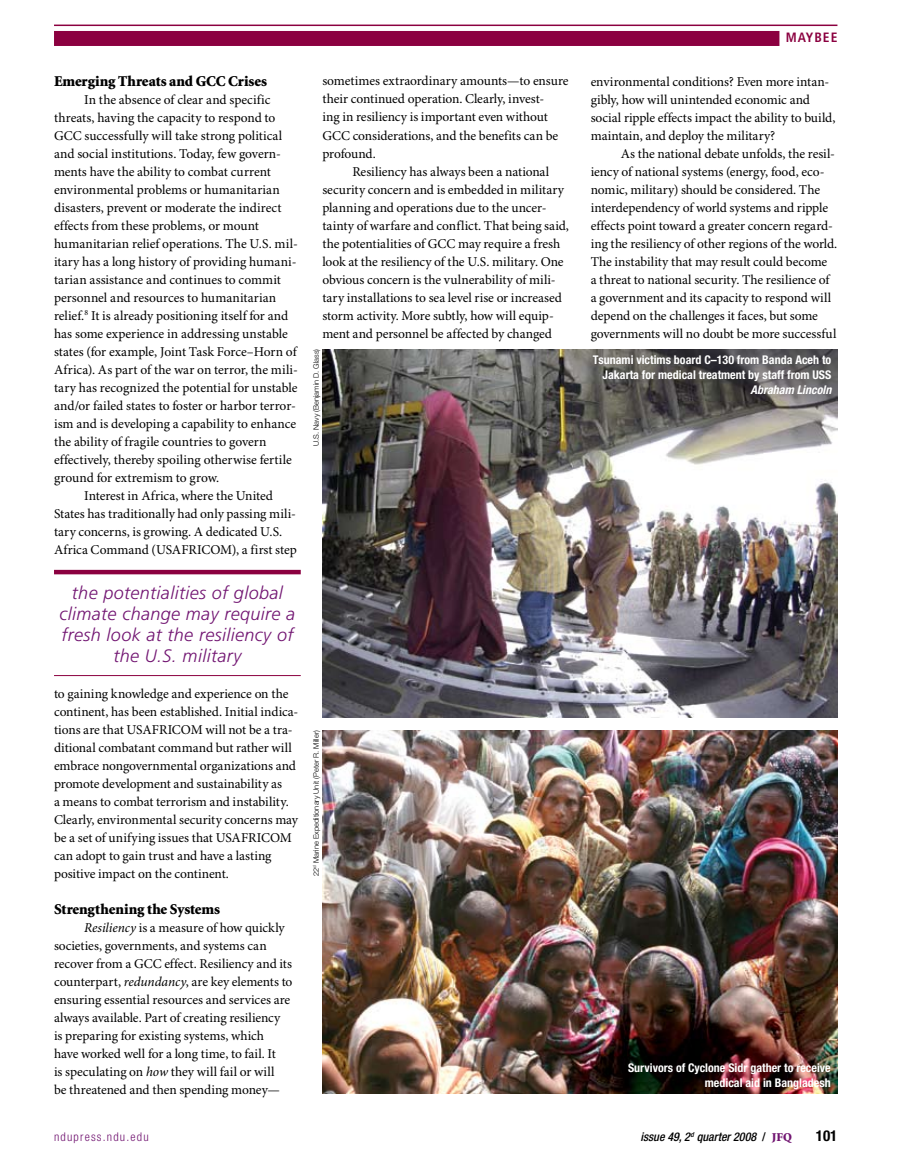
<style>
.page{position:relative;width:905px;height:1175px;background:#fff}
.page>*{position:absolute;margin:0;border:0;box-sizing:border-box;transform-origin:0 0}
.t1{font:italic 300 18px/21px "Frutiger LT Std";letter-spacing:.02em;color:#711471;text-align:center}
.t2{font:900 15px "Minion Std";letter-spacing:-.005em;color:#000}
.t3{font:700 condensed 15px "Helvetica Neue LT Std";color:#000}
.t4{font:13.5px/18px "Minion Pro";letter-spacing:-.005em;color:#000}
.t5{font:700 condensed 13.5px "Frutiger LT Std";letter-spacing:.075em;color:#8b0040}
.t6{font:700 condensed 12px/15px "Helvetica Neue LT Std";color:#fff;text-align:right}
.t7{font:italic 500 condensed 12px "Helvetica Neue LT Std";color:#000}
.t8{font:300 condensed 12px "Helvetica Neue LT Std";letter-spacing:.1em;color:#711471}
.t9{font:italic 700 condensed 12px "Helvetica Neue LT Std";color:#fff}
.t10{font:300 7.5px "Helvetica Neue LT Std";color:#000}
.s1{font-style:italic}
.s2{font-style:normal}
.s3{font-family:"Minion Std";font-weight:900;font-style:normal;font-stretch:normal;color:#711471}
</style>
<div class="page">
<hr style="left:54px;top:25px;width:783px;height:1px;background:#8b0040">
<div style="left:54px;top:31px;width:725px;height:15px;background:#8b0040"></div>
<img style="left:322px;top:730px;width:515px;height:363px">
<hr style="left:54px;top:570px;width:247px;height:4px;background:#8b0040">
<hr style="left:54px;top:675px;width:247px;height:1px;background:#8b0040">
<img style="left:322px;top:349px;width:515px;height:368px">
<p class="t2" style="left:54px;top:73px;width:214px">Emerging Threats and GCC Crises</p>
<p class="t4" style="left:84px;top:91px;width:188px">In the absence of clear and specific</p>
<p class="t4" style="left:54px;top:109px;width:223px">threats, having the capacity to respond to</p>
<p class="t4" style="left:54px;top:127px;width:230px">GCC successfully will take strong political</p>
<p class="t4" style="left:54px;top:145px;width:228px">and social institutions. Today, few govern-</p>
<p class="t4" style="left:54px;top:163px;width:218px">ments have the ability to combat current</p>
<p class="t4" style="left:54px;top:181px;width:227px">environmental problems or humanitarian</p>
<p class="t4" style="left:54px;top:199px;width:229px">disasters, prevent or moderate the indirect</p>
<p class="t4" style="left:54px;top:217px;width:206px">effects from these problems, or mount</p>
<p class="t4" style="left:54px;top:235px;width:245px">humanitarian relief operations. The U.S. mil-</p>
<p class="t4" style="left:54px;top:253px;width:244px">itary has a long history of providing humani-</p>
<p class="t4" style="left:54px;top:271px;width:228px">tarian assistance and continues to commit</p>
<p class="t4" style="left:54px;top:289px;width:224px">personnel and resources to humanitarian</p>
<p class="t4" style="left:54px;top:307px;width:236px">relief.<sup>8</sup> It is already positioning itself for and</p>
<p class="t4" style="left:54px;top:325px;width:235px">has some experience in addressing unstable</p>
<p class="t4" style="left:54px;top:343px;width:244px">states (for example, Joint Task Force–Horn of</p>
<p class="t4" style="left:54px;top:361px;width:245px">Africa). As part of the war on terror, the mili-</p>
<p class="t4" style="left:54px;top:379px;width:245px">tary has recognized the potential for unstable</p>
<p class="t4" style="left:54px;top:397px;width:243px">and/or failed states to foster or harbor terror-</p>
<p class="t4" style="left:54px;top:415px;width:244px">ism and is developing a capability to enhance</p>
<p class="t4" style="left:54px;top:433px;width:214px">the ability of fragile countries to govern</p>
<p class="t4" style="left:54px;top:451px;width:239px">effectively, thereby spoiling otherwise fertile</p>
<p class="t4" style="left:54px;top:469px;width:167px">ground for extremism to grow.</p>
<p class="t4" style="left:84px;top:487px;width:190px">Interest in Africa, where the United</p>
<p class="t4" style="left:54px;top:505px;width:243px">States has traditionally had only passing mili-</p>
<p class="t4" style="left:54px;top:523px;width:230px">tary concerns, is growing. A dedicated U.S.</p>
<p class="t4" style="left:54px;top:541px;width:244px">Africa Command (USAFRICOM), a first step</p>
<h1 class="t1" style="left:59px;top:582px;width:237px">the potentialities of global climate change may require a fresh look at the resiliency of the U.S. military</h1>
<p class="t4" style="left:54px;top:685px;width:246px">to gaining knowledge and experience on the continent, has been established. Initial indica&shy;tions are that USAFRICOM will not be a tra&shy;ditional combatant command but rather will embrace nongovernmental organizations and promote development and sustainability as<br>a means to combat terrorism and instability.<br>Clearly, environmental security concerns may be a set of unifying issues that USAFRICOM can adopt to gain trust and have a lasting positive impact on the continent.</p>
<p class="t2" style="left:54px;top:901px;width:167px">Strengthening the Systems</p>
<p class="t4" style="left:54px;top:919px;width:240px;text-indent:30px"><span class="s1">Resiliency</span> is a measure of how quickly societies, governments, and systems can recover from a GCC effect. Resiliency and its counterpart, <span class="s1">redundancy</span>, are key elements to ensuring essential resources and services are always available. Part of creating resiliency<br>is preparing for existing systems, which<br>have worked well for a long time, to fail. It<br>is speculating on <span class="s1">how</span> they will fail or will<br>be threatened and then spending money—</p>
<p class="t4" style="left:322px;top:73px;width:248px">sometimes extraordinary amounts—to ensure their continued operation. Clearly, invest-<br>ing in resiliency is important even without GCC considerations, and the benefits can be profound.</p>
<p class="t4" style="left:322px;top:163px;width:248px;text-indent:30px">Resiliency has always been a national security concern and is embedded in military planning and operations due to the uncer&shy;tainty of warfare and conflict. That being said, the potentialities of GCC may require a fresh look at the resiliency of the U.S. military. One obvious concern is the vulnerability of mili&shy;tary installations to sea level rise or increased storm activity. More subtly, how will equip&shy;ment and personnel be affected by changed</p>
<p class="t10" style="left:311px;top:446px;width:99px;rotate:-90deg">U.S. Navy (Benjamin D. Glass)</p>
<p class="t10" style="left:311px;top:876px;width:147px;rotate:-90deg">22<sup>d</sup> Marine Expeditionary Unit (Peter R. Miller)</p>
<p class="t5" style="left:785px;top:30px;width:53px">MAYBEE</p>
<p class="t4" style="left:590px;top:73px;width:246px">environmental conditions? Even more intan&shy;gibly, how will unintended economic and social ripple effects impact the ability to build, maintain, and deploy the military?</p>
<p class="t4" style="left:590px;top:145px;width:248px;text-indent:30px">As the national debate unfolds, the resil&shy;iency of national systems (energy, food, eco&shy;nomic, military) should be considered. The interdependency of world systems and ripple effects point toward a greater concern regard&shy;ing the resiliency of other regions of the world.<br>The instability that may result could become<br>a threat to national security. The resilience of a government and its capacity to respond will depend on the challenges it faces, but some governments will no doubt be more successful</p>
<p class="t6" style="left:592px;top:352px;width:240px">Tsunami victims board C–130 from Banda Aceh to<br>Jakarta for medical treatment by staff from USS</p>
<p class="t9" style="left:750px;top:382px;width:82px">Abraham Lincoln</p>
<p class="t6" style="left:628px;top:1059px;width:204px">Survivors of Cyclone Sidr gather to receive medical aid in Bangladesh</p>
<p class="t8" style="left:54px;top:1129px;width:96px">ndupress.ndu.edu</p>
<p class="t7" style="left:640px;top:1129px;width:153px">issue 49, 2<sup>d</sup> quarter 2008 <span class="s2">/</span> <span class="s3">JFQ</span></p>
<p class="t3" style="left:815px;top:1126px;width:23px">101</p>
</div>
